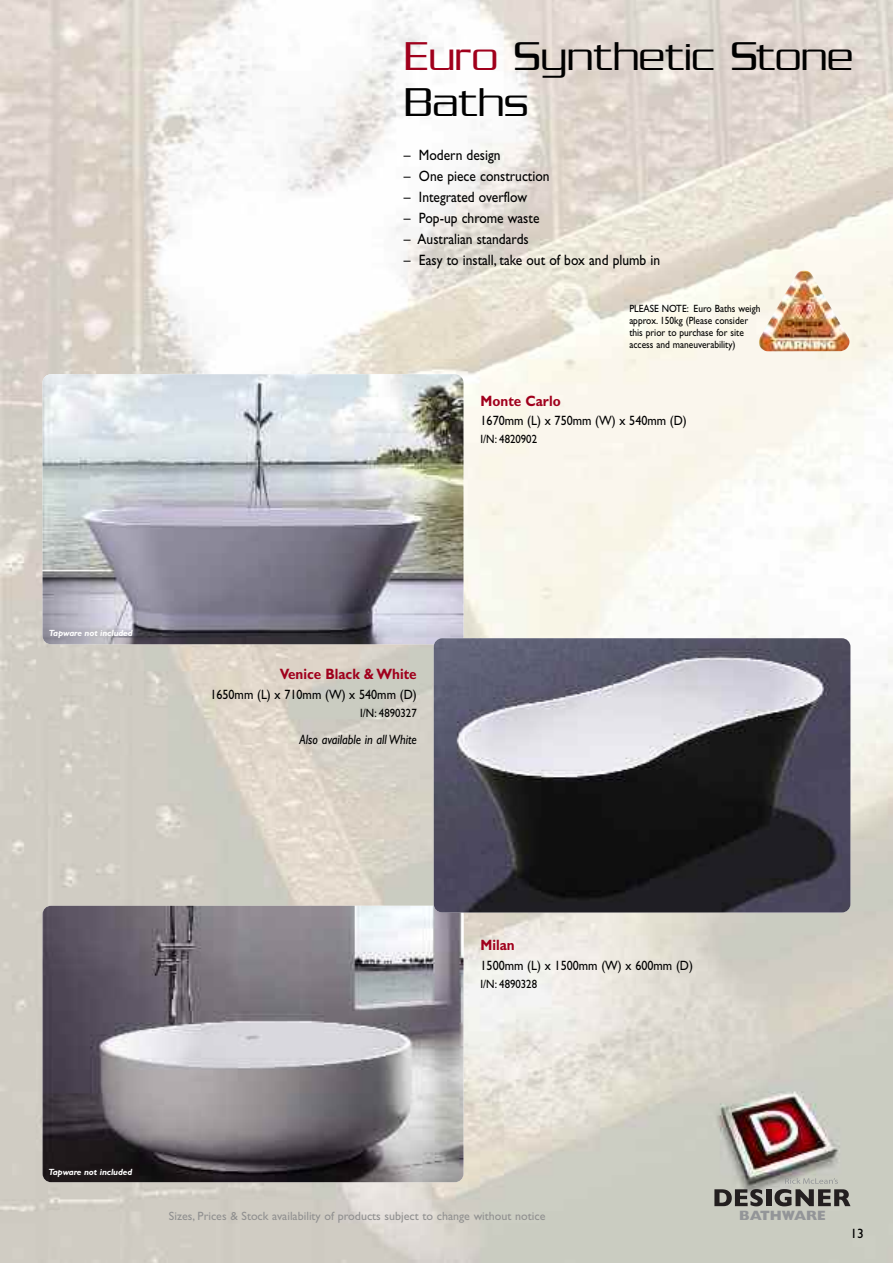
<style>
.page{position:relative;width:893px;height:1263px;background:#fff}
.page>*{position:absolute;margin:0;border:0;box-sizing:border-box;transform-origin:0 0}
.t1{font:300 43.5px/46.5px "Serpentine Sans ICG";color:#000}
.t2{font:15px "Gill Sans";color:#000;scale:.9 1}
.t3{font:700 15px "Gill Sans";color:#a0001c;scale:.9 1}
.t4{font:13.5px "Gill Sans";color:#000;scale:.9 1}
.t5{font:italic 13.5px "Gill Sans";color:#000;scale:.9 1}
.t6{font:800 13.5px "Gill Sans";color:#939598}
.t7{font:13.5px "Gill Sans";color:#000}
.t8{font:12px "Gill Sans";color:#909090}
.t9{font:12px "Gill Sans";color:#000;scale:.9 1}
.t10{font:10.5px/12px "Gill Sans";color:#000;scale:.9 1}
.t11{font:italic 700 9px "Gill Sans";letter-spacing:-.01em;color:#fff}
.s1{color:#a0001c}
</style>
<div class="page">
<img style="left:0;top:0;width:893px;height:1263px">
<svg style="left:714px;top:1189px;width:49px;height:17px"></svg>
<div style="left:766px;top:1189px;width:5px;height:17px;background:#231f20"></div>
<svg style="left:774px;top:1178px;width:76px;height:28px;background:#8a8a84"></svg>
<img style="left:43px;top:374px;width:420px;height:270px;border-radius:9px">
<img style="left:759px;top:270px;width:91px;height:81px">
<img style="left:43px;top:906px;width:420px;height:276px;border-radius:9px">
<img style="left:434px;top:638px;width:416px;height:274px;border-radius:9px">
<p class="t11" style="left:49px;top:630px;width:85px">Tapware not included</p>
<h1 class="t1" style="left:404px;top:32px;width:450px"><span class="s1">Euro</span> Synthetic Stone<br>Baths</h1>
<p class="t2" style="left:404px;top:149px;width:109px">– Modern design</p>
<p class="t2" style="left:404px;top:170px;width:163px">– One piece construction</p>
<p class="t2" style="left:404px;top:191px;width:138px">– Integrated overflow</p>
<p class="t2" style="left:404px;top:212px;width:152px">– Pop-up chrome waste</p>
<p class="t2" style="left:404px;top:233px;width:140px">– Australian standards</p>
<p class="t2" style="left:404px;top:254px;width:286px">– Easy to install, take out of box and plumb in</p>
<p class="t10" style="left:629px;top:304px;width:147px">PLEASE NOTE: Euro Baths weigh approx. 150kg (Please consider this prior to purchase for site access and maneuverability)</p>
<p class="t3" style="left:480px;top:395px;width:91px">Monte Carlo</p>
<p class="t4" style="left:480px;top:415px;width:231px">1670mm (L) x 750mm (W) x 540mm (D)</p>
<p class="t9" style="left:480px;top:435px;width:64px">I/N: 4820902</p>
<p class="t3" style="left:280px;top:668px;width:154px">Venice Black &amp; White</p>
<p class="t4" style="left:210px;top:689px;width:231px">1650mm (L) x 710mm (W) x 540mm (D)</p>
<p class="t9" style="left:360px;top:708px;width:64px">I/N: 4890327</p>
<p class="t5" style="left:300px;top:734px;width:132px">Also available in all White</p>
<p class="t3" style="left:480px;top:939px;width:40px">Milan</p>
<p class="t4" style="left:480px;top:960px;width:238px">1500mm (L) x 1500mm (W) x 600mm (D)</p>
<p class="t9" style="left:480px;top:979px;width:64px">I/N: 4890328</p>
<p class="t11" style="left:48px;top:1168px;width:85px">Tapware not included</p>
<p class="t8" style="left:169px;top:1211px;width:378px">Sizes, Prices &amp; Stock availability of products subject to change without notice</p>
<p class="t6" style="left:739px;top:1211px;width:88px">BATHWARE</p>
<p class="t7" style="left:850px;top:1228px;width:15px">13</p>
</div>
